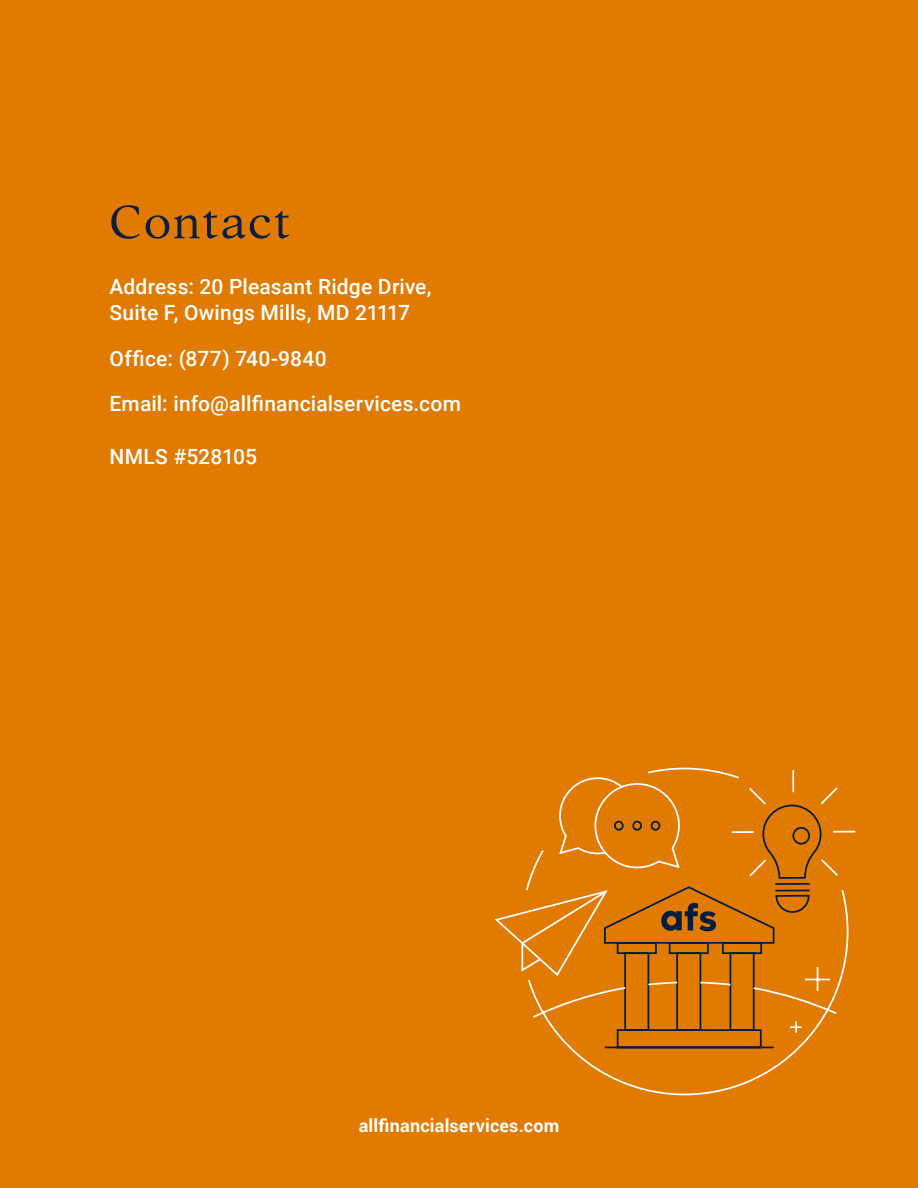
<style>
.page{position:relative;width:918px;height:1188px;background:#e07a00}
.page>*{position:absolute;margin:0;border:0;box-sizing:border-box;transform-origin:0 0}
.t1{font:300 51px "Addington CF";letter-spacing:.03em;color:#0b1d41}
.t2{font:500 21px "Roboto";letter-spacing:.005em;color:#fff}
.t3{font:700 18px "Roboto";letter-spacing:.01em;color:#fff}
</style>
<div class="page">
<svg style="left:570px;top:767px;width:229px;height:329px"></svg>
<svg style="left:494px;top:768px;width:362px;height:281px"></svg>
<p class="t1" style="left:109px;top:193px;width:183px">Contact</p>
<p class="t2" style="left:110px;top:272px;width:323px">Address: 20 Pleasant Ridge Drive,</p>
<p class="t2" style="left:110px;top:298px;width:302px">Suite F, Owings Mills, MD 21117</p>
<p class="t2" style="left:110px;top:344px;width:219px">Office: (877) 740-9840</p>
<p class="t2" style="left:110px;top:389px;width:353px">Email: info@allfinancialservices.com</p>
<p class="t2" style="left:110px;top:442px;width:149px">NMLS #528105</p>
<p class="t3" style="left:359px;top:1113px;width:202px">allfinancialservices.com</p>
</div>
